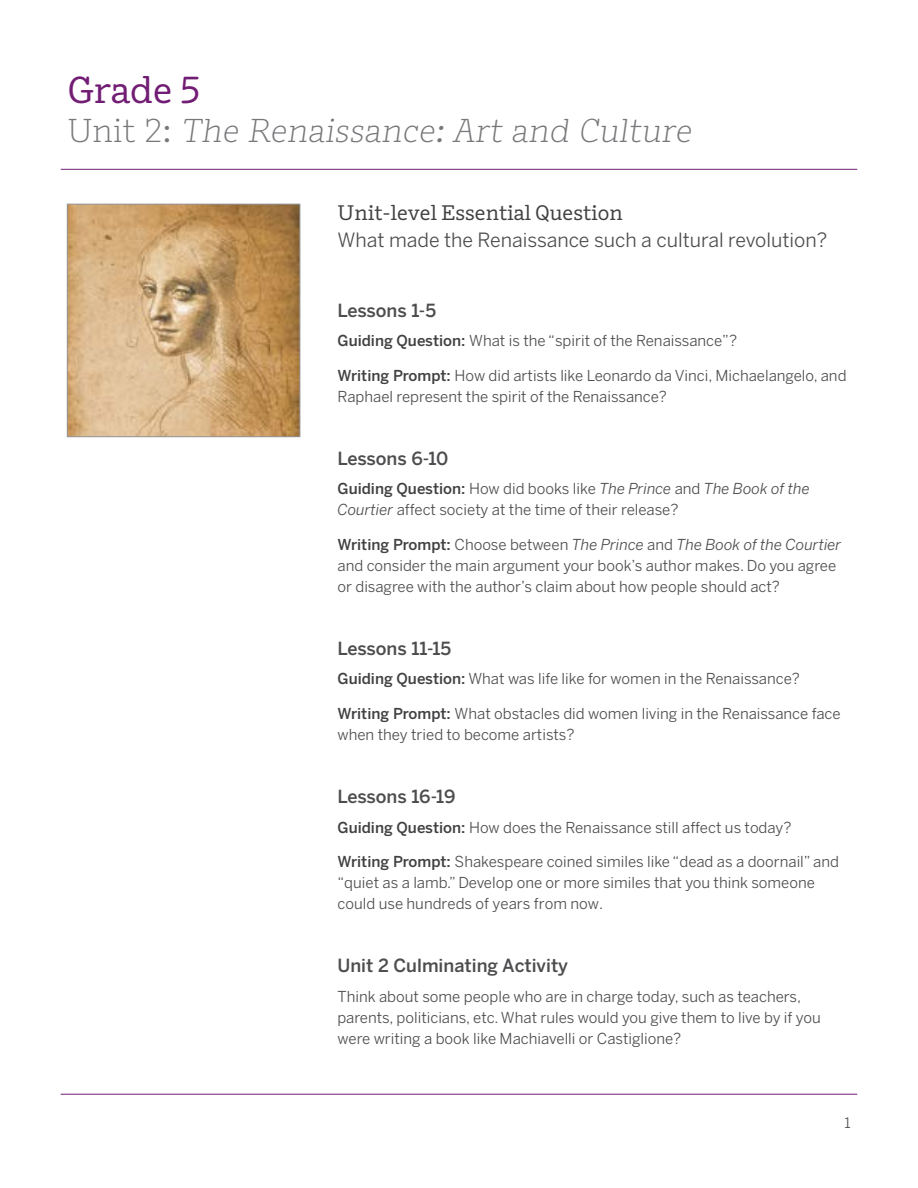
<style>
.page{position:relative;width:918px;height:1188px;background:#fff}
.page>*{position:absolute;margin:0;border:0;box-sizing:border-box;transform-origin:0 0}
.t1{font:37.5px "Amplify";color:#711d74}
.t2{font:300 33px "Amplify";color:#77787b}
.t3{font:21px "Amplify";color:#414042}
.t4{font:19.5px "Benton Sans";color:#4d4d4f}
.t5{font:500 18px "Benton Sans";color:#4d4d4f}
.t6{font:15px/21px "Benton Sans";color:#4d4d4f}
.t7{font:14.25px "Benton Sans";color:#4d4d4f}
.s1{font-weight:500;color:#414042}
.s2{font-style:italic}
</style>
<div class="page">
<hr style="left:61px;top:1094px;width:796px;height:1px;background:#711d74">
<img style="left:69px;top:206px;width:229px;height:229px">
<div style="left:67px;top:204px;width:233px;height:233px;border:1px solid #939598"></div>
<hr style="left:61px;top:169px;width:796px;height:1px;background:#711d74">
<h1 class="t1" style="left:68px;top:67px;width:135px">Grade 5</h1>
<h2 class="t2" style="left:68px;top:111px;width:631px">Un i t 2 : The Renaissance: Art and Culture</h2>
<h3 class="t3" style="left:338px;top:200px;width:287px">Unit-level Essential Question</h3>
<h3 class="t4" style="left:338px;top:228px;width:491px">What made the Renaissance such a cultural revolution?</h3>
<p class="t5" style="left:338px;top:299px;width:100px">Lessons 1-5</p>
<p class="t6" style="left:338px;top:330px;width:401px"><span class="s1">Guiding Question:</span> What is the “spirit of the Renaissance”?</p>
<p class="t6" style="left:338px;top:365px;width:511px"><span class="s1">Writing Prompt:</span> How did artists like Leonardo da Vinci, Michaelangelo, and<br>Raphael represent the spirit of the Renaissance?</p>
<p class="t5" style="left:338px;top:447px;width:113px">Lessons 6-10</p>
<p class="t6" style="left:338px;top:478px;width:474px"><span class="s1">Guiding Question:</span> How did books like <span class="s2">The Prince</span> and <span class="s2">The Book of the<br>Courtier</span> affect society at the time of their release?</p>
<p class="t6" style="left:338px;top:534px;width:505px"><span class="s1">Writing Prompt:</span> Choose between <span class="s2">The Prince</span> and <span class="s2">The Book of the Courtier </span>and consider the main argument your book’s author makes. Do you agree or disagree with the author’s claim about how people should act?</p>
<p class="t5" style="left:338px;top:638px;width:115px">Lessons 11-15</p>
<p class="t6" style="left:338px;top:668px;width:464px"><span class="s1">Guiding Question:</span> What was life like for women in the Renaissance?</p>
<p class="t6" style="left:338px;top:703px;width:505px"><span class="s1">Writing Prompt:</span> What obstacles did women living in the Renaissance face when they tried to become artists?</p>
<p class="t5" style="left:338px;top:786px;width:120px">Lessons 16-19</p>
<p class="t6" style="left:338px;top:816px;width:456px"><span class="s1">Guiding Question:</span> How does the Renaissance still affect us today?</p>
<p class="t6" style="left:338px;top:851px;width:503px"><span class="s1">Writing Prompt:</span> Shakespeare coined similes like “dead as a doornail” and “quiet as a lamb.” Develop one or more similes that you think someone could use hundreds of years from now.</p>
<p class="t5" style="left:338px;top:955px;width:232px">Unit 2 Culminating Activity</p>
<p class="t6" style="left:338px;top:986px;width:485px">Think about some people who are in charge today, such as teachers, parents, politicians, etc. What rules would you give them to live by if you were writing a book like Machiavelli or Castiglione?</p>
<p class="t7" style="left:844px;top:1114px;width:8px">1</p>
</div>
